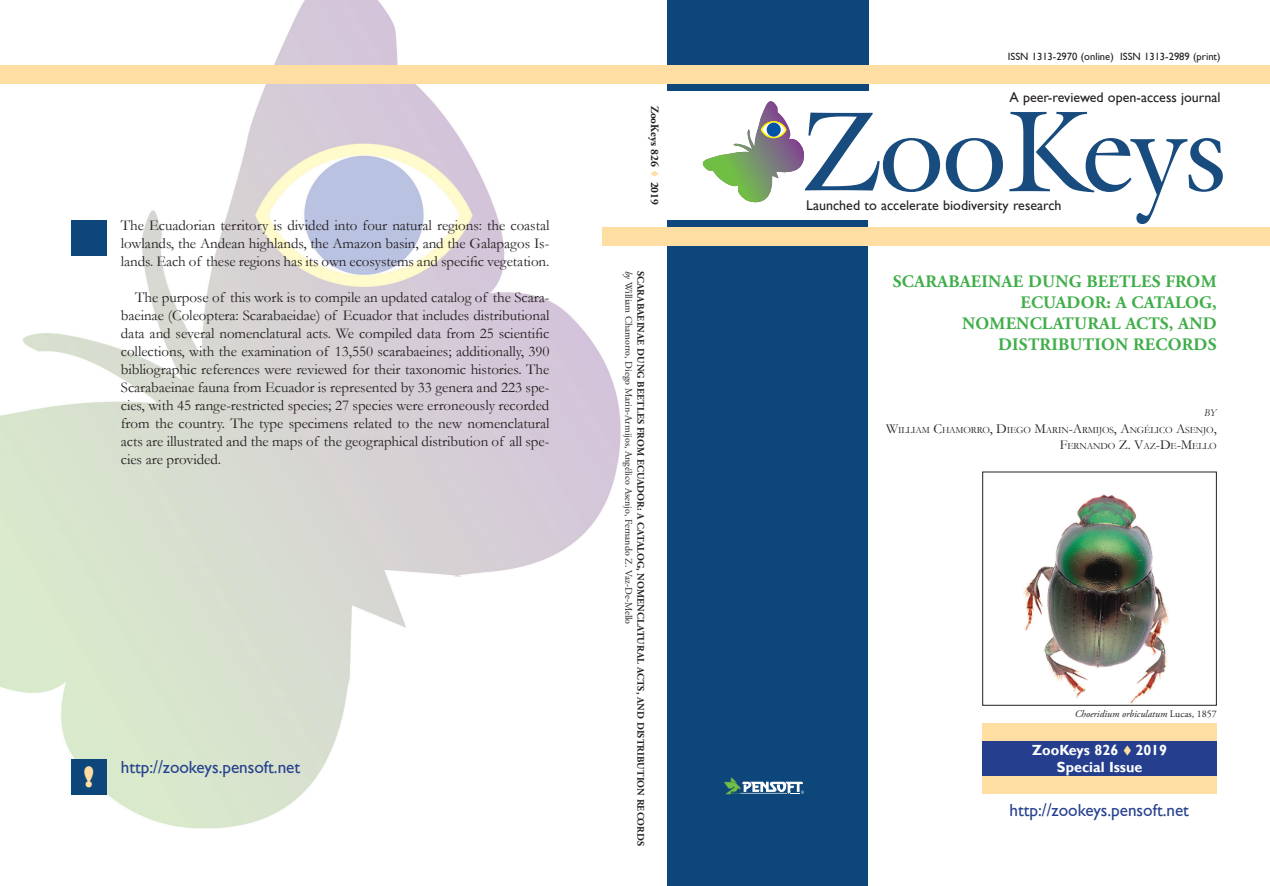
<style>
.page{position:relative;width:1270px;height:886px;background:#fff}
.page>*{position:absolute;margin:0;border:0;box-sizing:border-box;transform-origin:0 0}
.t1{font:800 27.12px "Gill Sans";color:#ffdea4}
.t2{font:700 17.5px/21px "Adobe Garamond Pro";letter-spacing:.015em;color:#40ae49;text-align:right}
.t3{font:17.5px "Gill Sans";color:#253f8e}
.t4{font:15px/18px "Garamond";letter-spacing:-.005em;color:#231f20;text-align:justify}
.t5{font:700 14.62px/17.6px "Gill Sans";color:#fff;text-align:center}
.t6{font:14px "Gill Sans";color:#231f20}
.t7{font:700 11.25px "Adobe Garamond Pro";color:#231f20}
.t8{font:10.62px "Gill Sans";color:#231f20}
.t9{font:italic 10.5px "Garamond";color:#231f20}
.t10{font:700 10px "Adobe Garamond Pro";letter-spacing:.015em;color:#231f20}
.t11{font:10px "Adobe Garamond Pro";color:#231f20}
.t12{font:italic 10px "Adobe Garamond Pro";color:#231f20}
.t13{font:9.62px/16.5px "Garamond";letter-spacing:-.015em;color:#231f20;text-align:right}
.s1{color:#ffdea4}
.s2{font-style:italic}
.s3{font-size:13.75px}
.s4{font-style:normal}
</style>
<div class="page">
<img style="left:0;top:0;width:648px;height:829px">
<div style="left:667px;top:221px;width:200px;height:665px;background:#0d467b"></div>
<div style="left:667px;top:0;width:201px;height:91px;background:#0d467b"></div>
<svg style="left:724px;top:777px;width:79px;height:17px"></svg>
<div style="left:0;top:65px;width:1269px;height:19px;background:#ffdea4"></div>
<div style="left:602px;top:228px;width:667px;height:18px;background:#ffdea4"></div>
<svg style="left:702px;top:101px;width:237px;height:102px"></svg>
<svg style="left:945px;top:138px;width:57px;height:54px"></svg>
<svg style="left:1009px;top:112px;width:213px;height:112px"></svg>
<div style="left:982px;top:740px;width:234px;height:36px;background:#253f8e"></div>
<div style="left:982px;top:723px;width:234px;height:17px;background:#ffdea4"></div>
<div style="left:982px;top:776px;width:234px;height:18px;background:#ffdea4"></div>
<div style="left:71px;top:759px;width:36px;height:35px;background:#0d467b"></div>
<div style="left:71px;top:221px;width:35px;height:35px;background:#0d467b"></div>
<img style="left:1023px;top:494px;width:146px;height:209px">
<p class="t4" style="left:121px;top:216px;width:430px">The Ecuadorian territory is divided into four natural regions: the coastal lowlands, the Andean highlands, the Amazon basin, and the Galapagos Is&shy;lands. Each of these regions has its own ecosystems and specific vegetation.</p>
<p class="t4" style="left:121px;top:288px;width:430px;text-indent:14px">The purpose of this work is to compile an updated catalog of the Scara&shy;baeinae (Coleoptera: Scarabaeidae) of Ecuador that includes distributional data and several nomenclatural acts. We compiled data from 25 scientific collections, with the examination of 13,550 scarabaeines; additionally, 390 bibliographic references were reviewed for their taxonomic histories. The Scarabaeinae fauna from Ecuador is represented by 33 genera and 223 spe&shy;cies, with 45 range-restricted species; 27 species were erroneously recorded from the country. The type specimens related to the new nomenclatural acts are illustrated and the maps of the geographical distribution of all spe&shy;cies are provided.</p>
<h1 class="t1" style="left:84px;top:760px;width:12px">!</h1>
<p class="t3" style="left:121px;top:757px;width:181px">http://zookeys.pensoft.net</p>
<p class="t7" style="left:661px;top:106px;width:101px;rotate:90deg">ZooKeys 826 <span class="s1">▼</span> 2019</p>
<p class="t11" style="left:634px;top:271px;width:355px;rotate:90deg"><span class="s2">by</span>William Chamorro, Diego Marin-Armijos, Angélico Asenjo, Fernando Z. Vaz-De-Mello</p>
<p class="t10" style="left:646px;top:271px;width:577px;rotate:90deg">SCARABAEINAE DUNG BEETLES FROM ECUADOR: A CATALOG, NOMENCLATURAL ACTS, AND DISTRIBUTION RECORDS</p>
<p class="t8" style="left:1007px;top:50px;width:214px">ISSN 1313-2970 (online) ISSN 1313-2989 (print)</p>
<p class="t6" style="left:1009px;top:89px;width:213px">A peer-reviewed open-access journal</p>
<p class="t6" style="left:806px;top:197px;width:257px">Launched to accelerate biodiversity research</p>
<p class="t2" style="left:892px;top:272px;width:325px">SCARABAEINAE DUNG BEETLES FROM<br>ECUADOR: A CATALOG,<br>NOMENCLATURAL ACTS, AND<br>DISTRIBUTION RECORDS</p>
<p class="t9" style="left:1203px;top:406px;width:14px">by</p>
<p class="t13" style="left:886px;top:421px;width:332px"><span class="s3">W</span>ILLIAM <span class="s3">C</span>HAMORRO<span class="s3">, D</span>IEGO <span class="s3">M</span>ARIN<span class="s3">-A</span>RMIJOS<span class="s3">, A</span>NGÉLICO <span class="s3">A</span>SENJO<span class="s3">,<br>F</span>ERNANDO <span class="s3">Z. V</span>AZ<span class="s3">-D</span>E<span class="s3">-M</span>ELLO</p>
<p class="t12" style="left:1074px;top:708px;width:143px">Choeridium orbiculatum <span class="s4">Lucas, 1857</span></p>
<p class="t5" style="left:1032px;top:741px;width:136px">ZooKeys 826 <span class="s1">▼</span> 2019<br>Special Issue</p>
<p class="t3" style="left:1009px;top:800px;width:181px">http://zookeys.pensoft.net</p>
</div>
